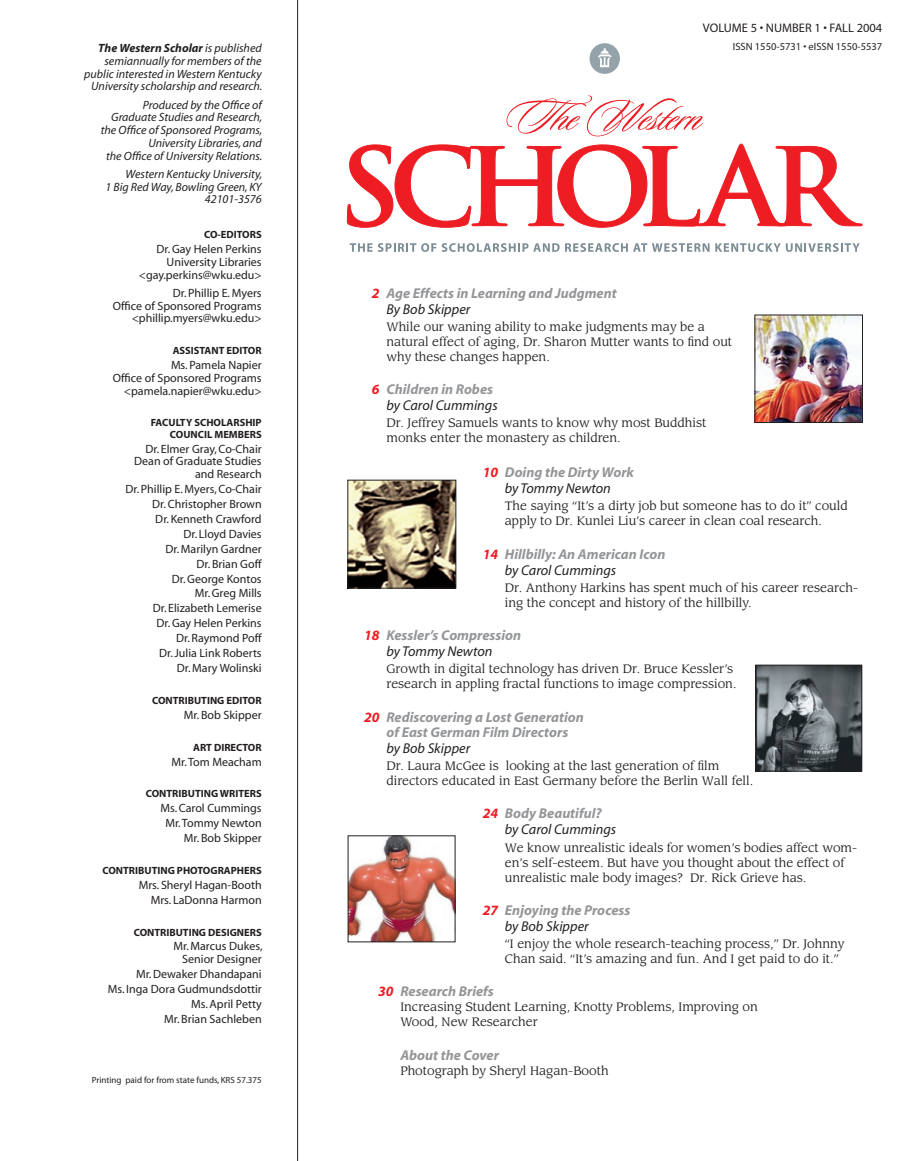
<style>
.page{position:relative;width:905px;height:1161px;background:#fff}
.page>*{position:absolute;margin:0;border:0;box-sizing:border-box;transform-origin:0 0}
.t1{font:italic 700 14.25px/16px "Myriad";color:#939598}
.t2{font:italic 14.25px/16px "Myriad";color:#231f20}
.t3{font:12.45px "Myriad";color:#231f20}
.t4{font:12px/15px "Leawood";color:#231f20}
.t5{font:12px/14.9px "Myriad";color:#231f20;text-align:right}
.t6{font:italic 12px/12.8px "Myriad";color:#231f20;text-align:right}
.t7{font:700 10.5px/11.2px "Myriad";color:#231f20;text-align:right}
.t8{font:10.5px "Myriad";color:#231f20}
.t9{font:9px "Myriad";color:#231f20}
.s1{font-weight:700}
.s2{color:#ee1d23}
.s3{font-weight:400;color:#231f20}
.s4{font-weight:700;color:#ee1d23}
.s5{font-weight:700;color:#939598}
</style>
<div class="page">
<img style="left:757px;top:667px;width:103px;height:102px">
<div style="left:755px;top:665px;width:107px;height:106px;border:1px solid #231f20"></div>
<img style="left:350px;top:837px;width:103px;height:103px">
<img style="left:349px;top:482px;width:105px;height:105px">
<div style="left:347px;top:480px;width:109px;height:109px;border:1px solid #231f20"></div>
<hr style="left:297px;top:0;width:1px;height:1161px;background:#231f20">
<div style="left:589px;top:43px;width:31px;height:31px;background:#94a2aa;border-radius:50%"></div>
<svg style="left:598px;top:48px;width:13px;height:19px"></svg>
<svg style="left:506px;top:95px;width:197px;height:41px"></svg>
<svg style="left:347px;top:143px;width:515px;height:85px"></svg>
<svg style="left:350px;top:243px;width:22px;height:9px"></svg>
<svg style="left:378px;top:243px;width:181px;height:9px"></svg>
<svg style="left:565px;top:243px;width:144px;height:9px"></svg>
<svg style="left:715px;top:243px;width:144px;height:9px"></svg>
<img style="left:756px;top:317px;width:104px;height:104px">
<div style="left:754px;top:315px;width:108px;height:108px;border:1px solid #231f20"></div>
<p class="t6" style="left:84px;top:42px;width:180px"><span class="s1">The Western Scholar</span> is published semiannually for members of the public interested in Western Kentucky University scholarship and research.</p>
<p class="t6" style="left:101px;top:99px;width:163px">Produced by the Office of<br>Graduate Studies and Research, the Office of Sponsored Programs,<br>University Libraries, and<br>the Office of University Relations.</p>
<p class="t6" style="left:105px;top:168px;width:158px">Western Kentucky University,<br>1 Big Red Way, Bowling Green, KY<br>42101-3576</p>
<p class="t7" style="left:204px;top:229px;width:59px">CO-EDITORS</p>
<p class="t5" style="left:139px;top:243px;width:124px;line-height:12.8px">Dr. Gay Helen Perkins<br>University Libraries &lt;gay.perkins@wku.edu&gt;</p>
<p class="t5" style="left:113px;top:287px;width:150px;line-height:12.8px">Dr. Phillip E. Myers<br>Office of Sponsored Programs &lt;phillip.myers@wku.edu&gt;</p>
<p class="t7" style="left:173px;top:345px;width:91px">ASSISTANT EDITOR</p>
<p class="t5" style="left:113px;top:359px;width:150px;line-height:12.8px">Ms. Pamela Napier<br>Office of Sponsored Programs &lt;pamela.napier@wku.edu&gt;</p>
<p class="t7" style="left:151px;top:418px;width:112px">FACULTY SCHOLARSHIP<br>COUNCIL MEMBERS</p>
<p class="t5" style="left:134px;top:443px;width:129px;line-height:12.8px">Dr. Elmer Gray, Co-Chair<br>Dean of Graduate Studies and Research</p>
<p class="t5" style="left:125px;top:482px;width:138px">Dr. Phillip E. Myers, Co-Chair<br>Dr. Christopher Brown<br>Dr. Kenneth Crawford<br>Dr. Lloyd Davies<br>Dr. Marilyn Gardner<br>Dr. Brian Goff<br>Dr. George Kontos<br>Mr. Greg Mills<br>Dr. Elizabeth Lemerise<br>Dr. Gay Helen Perkins<br>Dr. Raymond Poff<br>Dr. Julia Link Roberts<br>Dr. Mary Wolinski</p>
<p class="t7" style="left:152px;top:695px;width:111px">CONTRIBUTING EDITOR</p>
<p class="t5" style="left:184px;top:708px;width:79px">Mr. Bob Skipper</p>
<p class="t7" style="left:193px;top:742px;width:70px">ART DIRECTOR</p>
<p class="t5" style="left:171px;top:755px;width:92px">Mr. Tom Meacham</p>
<p class="t7" style="left:146px;top:789px;width:117px">CONTRIBUTING WRITERS</p>
<p class="t5" style="left:160px;top:801px;width:103px">Ms. Carol Cummings<br>Mr. Tommy Newton<br>Mr. Bob Skipper</p>
<p class="t7" style="left:102px;top:865px;width:161px">CONTRIBUTING PHOTOGRAPHERS</p>
<p class="t5" style="left:139px;top:878px;width:124px">Mrs. Sheryl Hagan-Booth<br>Mrs. LaDonna Harmon</p>
<p class="t7" style="left:134px;top:927px;width:129px">CONTRIBUTING DESIGNERS</p>
<p class="t5" style="left:173px;top:941px;width:91px;line-height:12.8px">Mr. Marcus Dukes,<br>Senior Designer</p>
<p class="t5" style="left:108px;top:967px;width:155px">Mr. Dewaker Dhandapani<br>Ms. Inga Dora Gudmundsdottir<br>Ms. April Petty<br>Mr. Brian Sachleben</p>
<p class="t9" style="left:92px;top:1075px;width:171px">Printing paid for from state funds, KRS 57.375</p>
<p class="t3" style="left:703px;top:22px;width:181px">VOLUME 5 • NUMBER 1 • FALL 2004</p>
<p class="t8" style="left:732px;top:41px;width:151px">ISSN 1550-5731 • eISSN 1550-5537</p>
<p class="t1" style="left:386px;top:285px;width:232px;text-indent:-14px"><span class="s2">2</span> Age Effects in Learning and Judgment<br><span class="s3">By Bob Skipper</span></p>
<p class="t4" style="left:386px;top:319px;width:347px">While our waning ability to make judgments may be a natural effect of aging, Dr. Sharon Mutter wants to find out why these changes happen.</p>
<p class="t1" style="left:386px;top:382px;width:113px;text-indent:-14px"><span class="s2">6</span> Children in Robes <span class="s3">by Carol Cummings</span></p>
<p class="t4" style="left:386px;top:416px;width:321px">Dr. Jeffrey Samuels wants to know why most Buddhist monks enter the monastery as children.</p>
<p class="t1" style="left:482px;top:465px;width:153px;text-align:center"><span class="s2">10</span> Doing the Dirty Work <span class="s3">by Tommy Newton</span></p>
<p class="t4" style="left:505px;top:499px;width:344px">The saying “It’s a dirty job but someone has to do it” could apply to Dr. Kunlei Liu’s career in clean coal research.</p>
<p class="t1" style="left:505px;top:546px;width:162px;text-indent:-22px"><span class="s2">14</span> Hillbilly: An American Icon <span class="s3">by Carol Cummings</span></p>
<p class="t4" style="left:505px;top:580px;width:355px">Dr. Anthony Harkins has spent much of his career research&shy;ing the concept and history of the hillbilly.</p>
<p class="t1" style="left:364px;top:628px;width:158px;text-align:center"><span class="s2">18</span> Kessler’s Compression <span class="s3">by Tommy Newton</span></p>
<p class="t4" style="left:386px;top:662px;width:351px">Growth in digital technology has driven Dr. Bruce Kessler’s research in appling fractal functions to image compression.</p>
<p class="t1" style="left:364px;top:710px;width:221px;line-height:15px;text-align:center"><span class="s2">20</span> Rediscovering a Lost Generation of East German Film Directors</p>
<p class="t2" style="left:386px;top:741px;width:85px">by Bob Skipper</p>
<p class="t4" style="left:386px;top:758px;width:368px">Dr. Laura McGee is looking at the last generation of film directors educated in East Germany before the Berlin Wall fell.</p>
<p class="t2" style="left:505px;top:806px;width:113px;text-indent:-22px"><span class="s4">24</span> <span class="s5">Body Beautiful? </span>by Carol Cummings</p>
<p class="t4" style="left:505px;top:840px;width:354px">We know unrealistic ideals for women’s bodies affect wom&shy;en’s self-esteem. But have you thought about the effect of unrealistic male body images? Dr. Rick Grieve has.</p>
<p class="t1" style="left:505px;top:903px;width:127px;text-indent:-22px"><span class="s2">27</span> Enjoying the Process <span class="s3">by Bob Skipper</span></p>
<p class="t4" style="left:505px;top:937px;width:341px">“I enjoy the whole research-teaching process,” Dr. Johnny<br>Chan said. “It’s amazing and fun. And I get paid to do it.”</p>
<p class="t1" style="left:378px;top:984px;width:117px"><span class="s2">30</span> Research Briefs</p>
<p class="t4" style="left:400px;top:1000px;width:359px">Increasing Student Learning, Knotty Problems, Improving on<br>Wood, New Researcher</p>
<p class="t1" style="left:400px;top:1047px;width:100px">About the Cover</p>
<p class="t4" style="left:400px;top:1063px;width:210px">Photograph by Sheryl Hagan-Booth</p>
</div>
